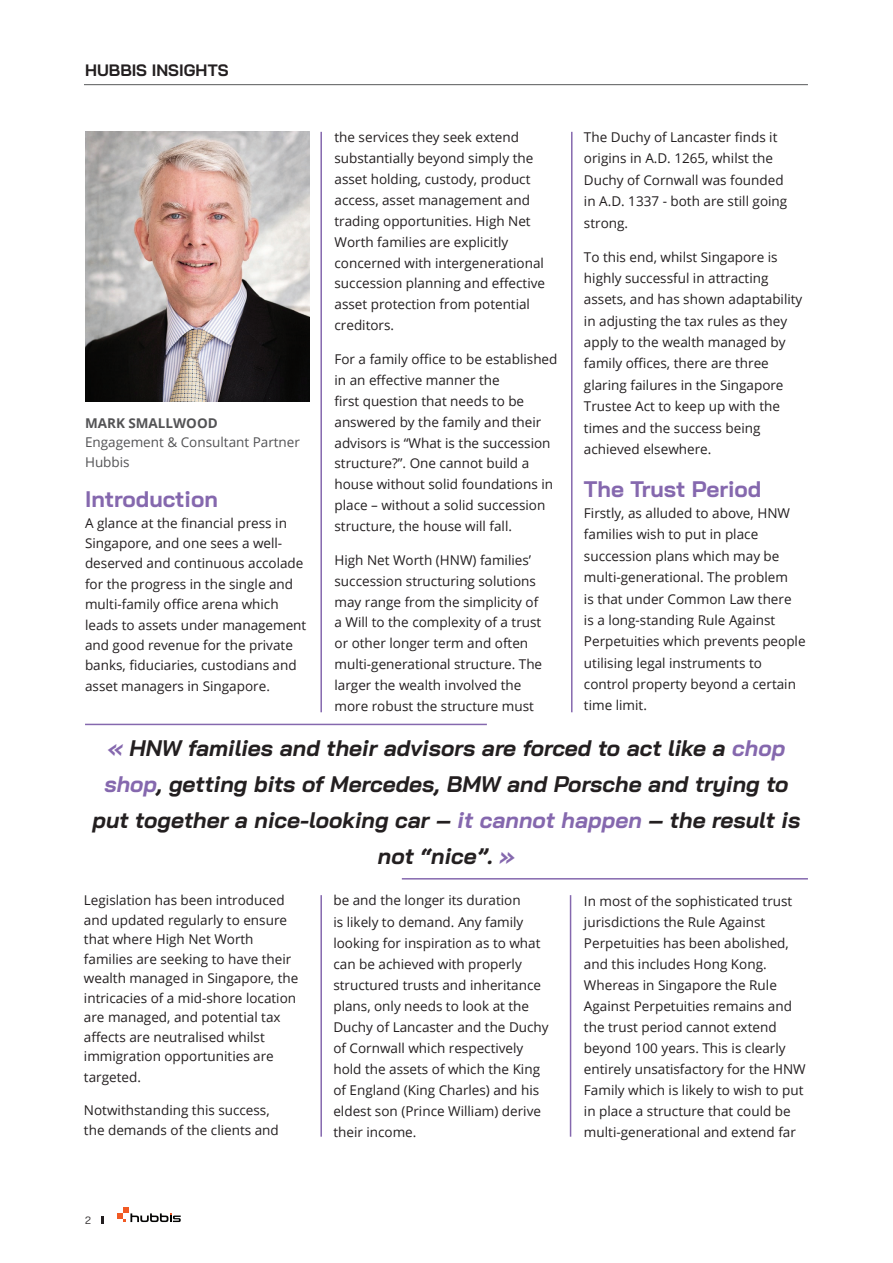
<style>
.page{position:relative;width:893px;height:1263px;background:#fff}
.page>*{position:absolute;margin:0;border:0;box-sizing:border-box;transform-origin:0 0}
.t1{font:italic 700 22.5px/36px "Bai Jamjuree";color:#231f20;text-align:center}
.t2{font:700 22.5px "Bai Jamjuree";color:#8568ae}
.t3{font:700 16.5px "Bai Jamjuree";color:#231f20}
.t4{font:13.5px/20.9px "Open Sans";color:#231f20}
.t5{font:13.5px/19.5px "Open Sans";color:#535355}
.t6{font:700 13.5px "Open Sans";color:#535355}
.t7{font:10.5px "Bai Jamjuree";color:#231f20}
.s1{color:#8568ae}
</style>
<div class="page">
<svg style="left:117px;top:1207px;width:64px;height:15px"></svg>
<svg style="left:102px;top:1216px;width:2px;height:8px"></svg>
<hr style="left:320px;top:132px;width:2px;height:580px;background:#8568ae">
<img style="left:85px;top:132px;width:224px;height:269px">
<hr style="left:571px;top:132px;width:1px;height:580px;background:#8568ae">
<hr style="left:570px;top:895px;width:1px;height:242px;background:#8568ae">
<hr style="left:320px;top:895px;width:2px;height:242px;background:#8568ae">
<hr style="left:85px;top:724px;width:402px;height:1px;background:#8568ae">
<hr style="left:402px;top:878px;width:406px;height:1px;background:#8568ae">
<hr style="left:84px;top:84px;width:724px;height:1px;background:#57585a">
<p class="t3" style="left:85px;top:60px;width:145px">HUBBIS INSIGHTS</p>
<p class="t6" style="left:85px;top:413px;width:134px">MARK SMALLWOOD</p>
<p class="t5" style="left:85px;top:432px;width:216px">Engagement &amp; Consultant Partner<br>Hubbis</p>
<h1 class="t2" style="left:85px;top:486px;width:134px">Introduction</h1>
<p class="t4" style="left:85px;top:512px;width:223px;line-height:20.4px">A glance at the financial press in<br>Singapore, and one sees a well&shy;deserved and continuous accolade for the progress in the single and multi-family office arena which leads to assets under management and good revenue for the private banks, fiduciaries, custodians and asset managers in Singapore.</p>
<p class="t4" style="left:334px;top:126px;width:212px">the services they seek extend substantially beyond simply the asset holding, custody, product access, asset management and trading opportunities. High Net<br>Worth families are explicitly concerned with intergenerational succession planning and effective asset protection from potential creditors.</p>
<p class="t4" style="left:334px;top:348px;width:224px">For a family office to be established in an effective manner the<br>first question that needs to be answered by the family and their advisors is “What is the succession structure?”. One cannot build a house without solid foundations in place – without a solid succession structure, the house will fall.</p>
<p class="t4" style="left:334px;top:549px;width:209px">High Net Worth (HNW) families’ succession structuring solutions may range from the simplicity of a Will to the complexity of a trust or other longer term and often multi-generational structure. The larger the wealth involved the more robust the structure must</p>
<p class="t4" style="left:584px;top:126px;width:205px;line-height:21.3px">The Duchy of Lancaster finds it origins in A.D. 1265, whilst the<br>Duchy of Cornwall was founded in A.D. 1337 - both are still going strong.</p>
<p class="t4" style="left:584px;top:246px;width:220px;line-height:21.3px">To this end, whilst Singapore is highly successful in attracting assets, and has shown adaptability in adjusting the tax rules as they apply to the wealth managed by family offices, there are three glaring failures in the Singapore<br>Trustee Act to keep up with the times and the success being achieved elsewhere.</p>
<h1 class="t2" style="left:584px;top:476px;width:179px">The Trust Period</h1>
<p class="t4" style="left:584px;top:502px;width:223px;line-height:21.3px">Firstly, as alluded to above, HNW families wish to put in place succession plans which may be multi-generational. The problem<br>is that under Common Law there<br>is a long-standing Rule Against<br>Perpetuities which prevents people utilising legal instruments to control property beyond a certain time limit.</p>
<h1 class="t1" style="left:93px;top:730px;width:709px"><span class="s1">«</span> HNW families and their advisors are forced to act like a <span class="s1">chop shop</span>, getting bits of Mercedes, BMW and Porsche and trying to put together a nice-looking car – <span class="s1">it cannot happen</span> – the result is not “nice”. <span class="s1">»</span></h1>
<p class="t4" style="left:84px;top:890px;width:216px;line-height:19.6px">Legislation has been introduced and updated regularly to ensure that where High Net Worth families are seeking to have their wealth managed in Singapore, the intricacies of a mid-shore location are managed, and potential tax affects are neutralised whilst immigration opportunities are targeted.</p>
<p class="t4" style="left:84px;top:1099px;width:196px;line-height:20.2px">Notwithstanding this success, the demands of the clients and</p>
<p class="t7" style="left:85px;top:1211px;width:7px">2</p>
<p class="t4" style="left:333px;top:890px;width:217px">be and the longer its duration<br>is likely to demand. Any family looking for inspiration as to what can be achieved with properly structured trusts and inheritance plans, only needs to look at the<br>Duchy of Lancaster and the Duchy of Cornwall which respectively hold the assets of which the King of England (King Charles) and his eldest son (Prince William) derive their income.</p>
<p class="t4" style="left:584px;top:890px;width:223px">In most of the sophisticated trust jurisdictions the Rule Against Perpetuities has been abolished, and this includes Hong Kong.<br>Whereas in Singapore the Rule Against Perpetuities remains and the trust period cannot extend beyond 100 years. This is clearly entirely unsatisfactory for the HNW Family which is likely to wish to put in place a structure that could be multi-generational and extend far</p>
</div>
